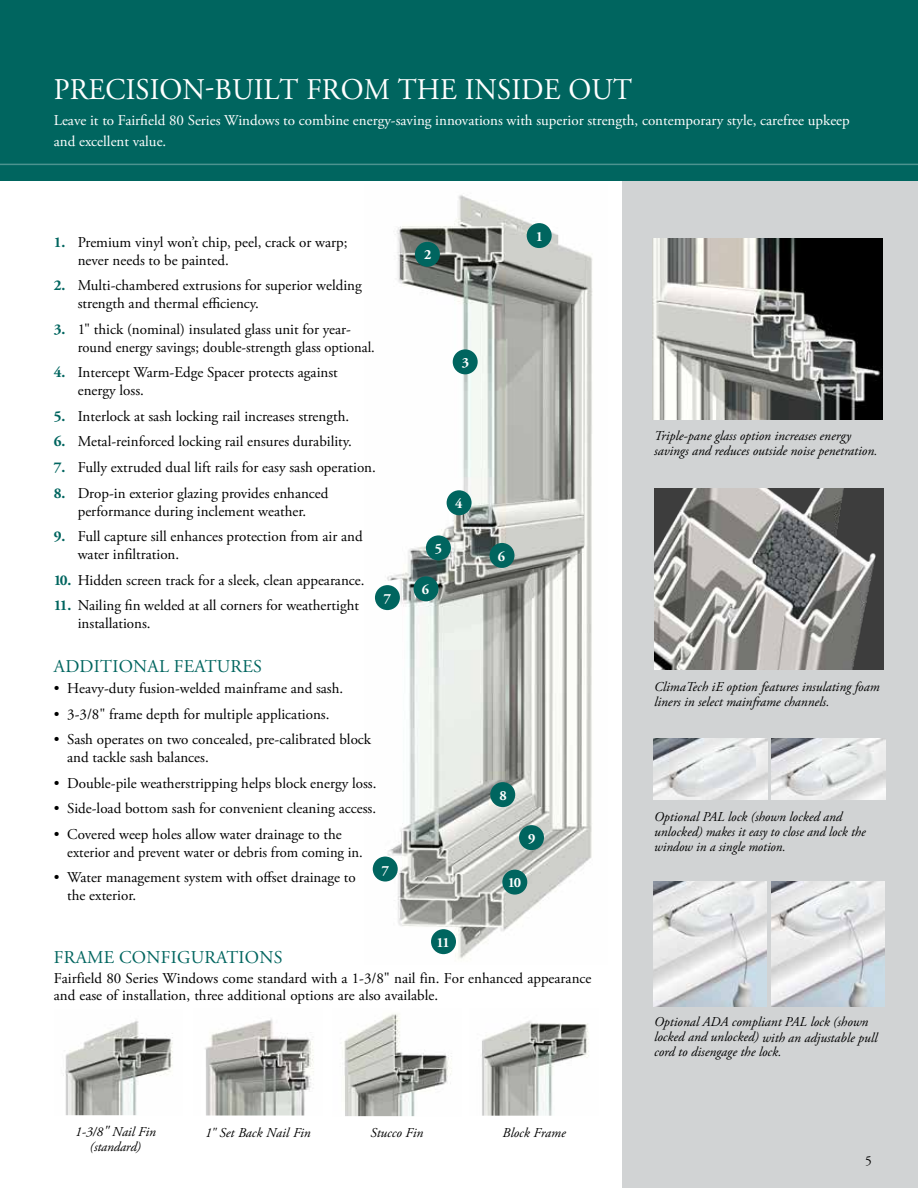
<style>
.page{position:relative;width:918px;height:1188px;background:#fff}
.page>*{position:absolute;margin:0;border:0;box-sizing:border-box;transform-origin:0 0}
.t1{font:30px "Adobe Garamond Pro";letter-spacing:.005em;color:#fff;scale:.96 1}
.t2{font:18px "Adobe Garamond Pro";letter-spacing:.015em;color:#00655f}
.t3{font:15px/18px "Adobe Garamond Pro";color:#000}
.t4{font:15px/21px "Adobe Garamond Pro";color:#fff}
.t5{font:700 14.1px "Adobe Garamond Pro";color:#fff}
.t6{font:italic 13.5px/15px "Adobe Garamond Pro";color:#000}
.t7{font:13.5px "Adobe Garamond Pro";color:#000}
.s1{font-weight:700;color:#00655f}
.s2{font-size:15px}
</style>
<div class="page">
<img style="left:205px;top:1019px;width:109px;height:97px">
<img style="left:482px;top:1020px;width:107px;height:96px">
<div style="left:622px;top:165px;width:296px;height:1023px;background:#d1d3d4"></div>
<div style="left:0;top:0;width:918px;height:181px;background:#00655f"></div>
<hr style="left:0;top:164px;width:918px;height:1px;background:#4d938f">
<img style="left:344px;top:1014px;width:108px;height:102px">
<img style="left:63px;top:1020px;width:110px;height:95px">
<img style="left:652px;top:238px;width:230px;height:181px">
<img style="left:654px;top:489px;width:230px;height:181px">
<img style="left:372px;top:195px;width:221px;height:764px">
<div style="left:519px;top:825px;width:25px;height:25px;background:#00655f;border-radius:50%"></div>
<div style="left:502px;top:870px;width:25px;height:25px;background:#00655f;border-radius:50%"></div>
<div style="left:527px;top:223px;width:25px;height:25px;background:#00655f;border-radius:50%"></div>
<div style="left:415px;top:242px;width:25px;height:25px;background:#00655f;border-radius:50%"></div>
<div style="left:453px;top:349px;width:25px;height:25px;background:#00655f;border-radius:50%"></div>
<div style="left:447px;top:490px;width:25px;height:25px;background:#00655f;border-radius:50%"></div>
<div style="left:426px;top:535px;width:25px;height:25px;background:#00655f;border-radius:50%"></div>
<div style="left:414px;top:576px;width:25px;height:25px;background:#00655f;border-radius:50%"></div>
<div style="left:375px;top:585px;width:25px;height:25px;background:#00655f;border-radius:50%"></div>
<div style="left:490px;top:782px;width:25px;height:25px;background:#00655f;border-radius:50%"></div>
<div style="left:373px;top:857px;width:25px;height:25px;background:#00655f;border-radius:50%"></div>
<div style="left:490px;top:543px;width:25px;height:25px;background:#00655f;border-radius:50%"></div>
<img style="left:653px;top:881px;width:114px;height:126px">
<img style="left:772px;top:881px;width:113px;height:126px">
<img style="left:654px;top:738px;width:113px;height:61px">
<img style="left:772px;top:738px;width:113px;height:61px">
<div style="left:431px;top:929px;width:25px;height:25px;background:#00655f;border-radius:50%"></div>
<h1 class="t1" style="left:54px;top:72px;width:604px">PRECISION-BUILT FROM THE INSIDE OUT</h1>
<p class="t4" style="left:54px;top:111px;width:798px">Leave it to Fairfield 80 Series Windows to combine energy-saving innovations with superior strength, contemporary style, carefree upkeep and excellent value.</p>
<p class="t3" style="left:78px;top:233px;width:271px;text-indent:-24px"><span class="s1">1.</span> Premium vinyl won’t chip, peel, crack or warp; never needs to be painted.</p>
<p class="t3" style="left:78px;top:277px;width:286px;text-indent:-24px"><span class="s1">2.</span> Multi-chambered extrusions for superior welding strength and thermal efficiency.</p>
<p class="t3" style="left:78px;top:321px;width:299px;text-indent:-24px"><span class="s1">3.</span> 1" thick (nominal) insulated glass unit for year&shy;round energy savings; double-strength glass optional.</p>
<p class="t3" style="left:78px;top:364px;width:262px;text-indent:-24px"><span class="s1">4.</span> Intercept Warm-Edge Spacer protects against energy loss.</p>
<p class="t3" style="left:54px;top:408px;width:297px"><span class="s1">5.</span> Interlock at sash locking rail increases strength.</p>
<p class="t3" style="left:54px;top:433px;width:300px"><span class="s1">6.</span> Metal-reinforced locking rail ensures durability.</p>
<p class="t3" style="left:54px;top:459px;width:324px"><span class="s1">7.</span> Fully extruded dual lift rails for easy sash operation.</p>
<p class="t3" style="left:54px;top:484px;width:276px;text-align:center"><span class="s1">8.</span> Drop-in exterior glazing provides enhanced performance during inclement weather.</p>
<p class="t3" style="left:78px;top:528px;width:286px;text-indent:-24px"><span class="s1">9.</span> Full capture sill enhances protection from air and water infiltration.</p>
<p class="t3" style="left:54px;top:571px;width:312px"><span class="s1">10.</span> Hidden screen track for a sleek, clean appearance.</p>
<p class="t3" style="left:78px;top:597px;width:283px;text-indent:-24px"><span class="s1">11.</span> Nailing fin welded at all corners for weathertight installations.</p>
<p class="t2" style="left:54px;top:656px;width:210px">ADDITIONAL FEATURES</p>
<p class="t3" style="left:54px;top:680px;width:291px">• Heavy-duty fusion-welded mainframe and sash.</p>
<p class="t3" style="left:54px;top:705px;width:277px">• 3-3/8" frame depth for multiple applications.</p>
<p class="t3" style="left:67px;top:731px;width:305px;text-indent:-14px">• Sash operates on two concealed, pre-calibrated block and tackle sash balances.</p>
<p class="t3" style="left:54px;top:775px;width:324px">• Double-pile weatherstripping helps block energy loss.</p>
<p class="t3" style="left:54px;top:800px;width:324px">• Side-load bottom sash for convenient cleaning access.</p>
<p class="t3" style="left:67px;top:826px;width:297px;text-indent:-14px">• Covered weep holes allow water drainage to the exterior and prevent water or debris from coming in.</p>
<p class="t3" style="left:67px;top:869px;width:290px;text-indent:-14px">• Water management system with offset drainage to the exterior.</p>
<p class="t5" style="left:384px;top:590px;width:9px">7</p>
<p class="t5" style="left:382px;top:862px;width:9px">7</p>
<p class="t5" style="left:424px;top:246px;width:9px">2</p>
<p class="t5" style="left:462px;top:354px;width:9px">3</p>
<p class="t5" style="left:536px;top:228px;width:9px">1</p>
<p class="t5" style="left:455px;top:495px;width:9px">4</p>
<p class="t5" style="left:435px;top:541px;width:9px">5</p>
<p class="t5" style="left:422px;top:582px;width:9px">6</p>
<p class="t5" style="left:498px;top:548px;width:9px">6</p>
<p class="t5" style="left:437px;top:934px;width:15px">11</p>
<p class="t5" style="left:499px;top:787px;width:9px">8</p>
<p class="t5" style="left:528px;top:830px;width:9px">9</p>
<p class="t5" style="left:508px;top:875px;width:15px">10</p>
<p class="t2" style="left:54px;top:947px;width:230px">FRAME CONFIGURATIONS</p>
<p class="t3" style="left:54px;top:970px;width:539px;line-height:17.2px">Fairfield 80 Series Windows come standard with a 1-3/8" nail fin. For enhanced appearance and ease of installation, three additional options are also available.</p>
<p class="t6" style="left:75px;top:1125px;width:82px;text-align:center">1-3/8<span class="s2">"</span> Nail Fin (standard)</p>
<p class="t6" style="left:370px;top:1126px;width:54px">Stucco Fin</p>
<p class="t6" style="left:205px;top:1126px;width:107px">1" Set Back Nail Fin</p>
<p class="t6" style="left:503px;top:1125px;width:65px">Block Frame</p>
<p class="t6" style="left:654px;top:429px;width:225px">Triple-pane glass option increases energy savings and reduces outside noise penetration.</p>
<p class="t6" style="left:654px;top:679px;width:227px">ClimaTech iE option features insulating foam liners in select mainframe channels.</p>
<p class="t6" style="left:654px;top:809px;width:213px">Optional PAL lock (shown locked and unlocked) makes it easy to close and lock the window in a single motion.</p>
<p class="t6" style="left:654px;top:1015px;width:225px">Optional ADA compliant PAL lock (shown locked and unlocked) with an adjustable pull cord to disengage the lock.</p>
<p class="t7" style="left:865px;top:1152px;width:8px">5</p>
</div>
